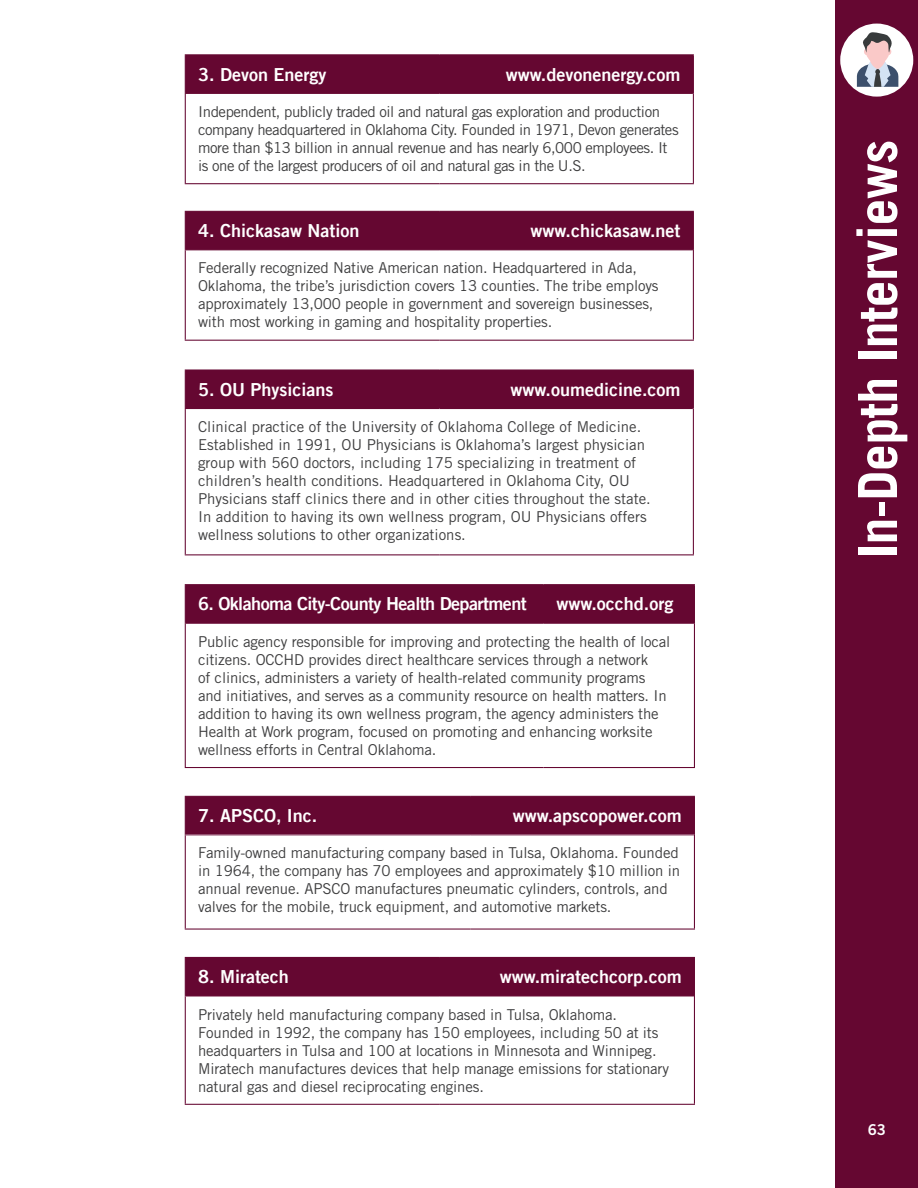
<style>
.page{position:relative;width:918px;height:1188px;background:#fff}
.page>*{position:absolute;margin:0;border:0;box-sizing:border-box;transform-origin:0 0}
.t1{font:700 54px "Trade Gothic LT Std";letter-spacing:-.01em;color:#fff}
.t2{font:18px "Trade Gothic LT Bold Two";color:#fff}
.t3{font:18px "Trade Gothic LT Bold Two";letter-spacing:-.03em;color:#fff}
.t4{font:15px/18px "Trade Gothic LT Std";letter-spacing:-.01em;color:#3e3e3f}
.t5{font:15px/18px "Trade Gothic LT Std";letter-spacing:-.03em;color:#3e3e3f}
.t6{font:15px "Trade Gothic LT Std Bd 2";color:#fff}
</style>
<div class="page">
<div style="left:836px;top:0;width:82px;height:1188px;background:#650731"></div>
<div style="left:840px;top:24px;width:73px;height:73px;background:#fff;border-radius:50%"></div>
<svg style="left:857px;top:32px;width:41px;height:55px"></svg>
<div style="left:186px;top:55px;width:507px;height:38px;background:#650731"></div>
<hr style="left:185px;top:55px;width:1px;height:38px;background:#650731">
<hr style="left:185px;top:54px;width:254px;height:1px;background:#650731">
<hr style="left:439px;top:55px;width:1px;height:38px;background:#650731">
<hr style="left:439px;top:54px;width:255px;height:1px;background:#650731">
<hr style="left:693px;top:55px;width:1px;height:38px;background:#650731">
<hr style="left:185px;top:94px;width:1px;height:89px;background:#650731">
<hr style="left:185px;top:93px;width:254px;height:1px;background:#650731">
<hr style="left:439px;top:93px;width:254px;height:1px;background:#650731">
<hr style="left:693px;top:93px;width:1px;height:90px;background:#650731">
<hr style="left:185px;top:183px;width:254px;height:1px;background:#650731">
<hr style="left:439px;top:183px;width:255px;height:1px;background:#650731">
<div style="left:186px;top:371px;width:507px;height:37px;background:#650731"></div>
<hr style="left:185px;top:371px;width:1px;height:37px;background:#650731">
<hr style="left:185px;top:369px;width:254px;height:2px;background:#650731">
<hr style="left:439px;top:371px;width:1px;height:37px;background:#650731">
<hr style="left:439px;top:369px;width:255px;height:2px;background:#650731">
<hr style="left:693px;top:371px;width:1px;height:38px;background:#650731">
<hr style="left:185px;top:409px;width:1px;height:145px;background:#650731">
<hr style="left:185px;top:408px;width:254px;height:1px;background:#650731">
<hr style="left:439px;top:408px;width:254px;height:1px;background:#650731">
<hr style="left:693px;top:409px;width:1px;height:145px;background:#650731">
<hr style="left:185px;top:554px;width:254px;height:1px;background:#650731">
<hr style="left:439px;top:554px;width:255px;height:1px;background:#650731">
<div style="left:186px;top:212px;width:507px;height:37px;background:#650731"></div>
<hr style="left:185px;top:212px;width:1px;height:37px;background:#650731">
<hr style="left:185px;top:211px;width:254px;height:1px;background:#650731">
<hr style="left:439px;top:212px;width:1px;height:37px;background:#650731">
<hr style="left:439px;top:211px;width:255px;height:1px;background:#650731">
<hr style="left:693px;top:212px;width:1px;height:38px;background:#650731">
<hr style="left:185px;top:250px;width:1px;height:90px;background:#650731">
<hr style="left:185px;top:249px;width:254px;height:1px;background:#650731">
<hr style="left:439px;top:249px;width:254px;height:1px;background:#650731">
<hr style="left:693px;top:250px;width:1px;height:90px;background:#650731">
<hr style="left:185px;top:340px;width:254px;height:1px;background:#650731">
<hr style="left:439px;top:340px;width:255px;height:1px;background:#650731">
<div style="left:186px;top:585px;width:508px;height:38px;background:#650731"></div>
<hr style="left:185px;top:585px;width:1px;height:38px;background:#650731">
<hr style="left:185px;top:584px;width:359px;height:1px;background:#650731">
<hr style="left:543px;top:585px;width:1px;height:38px;background:#650731">
<hr style="left:544px;top:584px;width:151px;height:1px;background:#650731">
<hr style="left:694px;top:585px;width:1px;height:38px;background:#650731">
<hr style="left:185px;top:624px;width:1px;height:143px;background:#650731">
<hr style="left:185px;top:623px;width:359px;height:1px;background:#650731">
<hr style="left:544px;top:623px;width:150px;height:1px;background:#650731">
<hr style="left:694px;top:623px;width:1px;height:144px;background:#650731">
<hr style="left:185px;top:767px;width:359px;height:1px;background:#650731">
<hr style="left:544px;top:767px;width:151px;height:1px;background:#650731">
<div style="left:186px;top:797px;width:508px;height:37px;background:#650731"></div>
<hr style="left:185px;top:797px;width:1px;height:37px;background:#650731">
<hr style="left:185px;top:796px;width:286px;height:1px;background:#650731">
<hr style="left:470px;top:797px;width:1px;height:37px;background:#650731">
<hr style="left:471px;top:796px;width:224px;height:1px;background:#650731">
<hr style="left:694px;top:797px;width:1px;height:38px;background:#650731">
<hr style="left:185px;top:835px;width:1px;height:94px;background:#650731">
<hr style="left:185px;top:834px;width:286px;height:1px;background:#650731">
<hr style="left:471px;top:834px;width:223px;height:1px;background:#650731">
<hr style="left:694px;top:835px;width:1px;height:94px;background:#650731">
<hr style="left:185px;top:929px;width:286px;height:1px;background:#650731">
<hr style="left:471px;top:929px;width:224px;height:1px;background:#650731">
<div style="left:186px;top:958px;width:508px;height:37px;background:#650731"></div>
<hr style="left:185px;top:958px;width:1px;height:37px;background:#650731">
<hr style="left:185px;top:957px;width:255px;height:1px;background:#650731">
<hr style="left:439px;top:958px;width:1px;height:37px;background:#650731">
<hr style="left:440px;top:957px;width:255px;height:1px;background:#650731">
<hr style="left:694px;top:958px;width:1px;height:38px;background:#650731">
<hr style="left:185px;top:996px;width:1px;height:108px;background:#650731">
<hr style="left:185px;top:995px;width:255px;height:1px;background:#650731">
<hr style="left:440px;top:995px;width:254px;height:1px;background:#650731">
<hr style="left:694px;top:996px;width:1px;height:108px;background:#650731">
<hr style="left:185px;top:1104px;width:255px;height:1px;background:#650731">
<hr style="left:440px;top:1104px;width:255px;height:1px;background:#650731">
<p class="t2" style="left:198px;top:63px;width:130px">3. Devon Energy</p>
<p class="t2" style="left:506px;top:63px;width:176px">www.devonenergy.com</p>
<p class="t5" style="left:198px;top:102px;width:482px">Independent, publicly traded oil and natural gas exploration and production company headquartered in Oklahoma City. Founded in 1971, Devon generates more than $13 billion in annual revenue and has nearly 6,000 employees. It is one of the largest producers of oil and natural gas in the U.S.</p>
<p class="t2" style="left:198px;top:219px;width:163px">4. Chickasaw Nation</p>
<p class="t2" style="left:531px;top:219px;width:152px">www.chickasaw.net</p>
<p class="t4" style="left:198px;top:259px;width:462px">Federally recognized Native American nation. Headquartered in Ada, Oklahoma, the tribe’s jurisdiction covers 13 counties. The tribe employs approximately 13,000 people in government and sovereign businesses, with most working in gaming and hospitality properties.</p>
<p class="t2" style="left:198px;top:378px;width:137px">5. OU Physicians</p>
<p class="t2" style="left:511px;top:378px;width:172px">www.oumedicine.com</p>
<p class="t4" style="left:198px;top:418px;width:454px">Clinical practice of the University of Oklahoma College of Medicine.<br>Established in 1991, OU Physicians is Oklahoma’s largest physician group with 560 doctors, including 175 specializing in treatment of children’s health conditions. Headquartered in Oklahoma City, OU Physicians staff clinics there and in other cities throughout the state.<br>In addition to having its own wellness program, OU Physicians offers wellness solutions to other organizations.</p>
<p class="t3" style="left:198px;top:593px;width:330px">6. Oklahoma City-County Health Department</p>
<p class="t2" style="left:556px;top:593px;width:119px">www.occhd.org</p>
<p class="t4" style="left:198px;top:632px;width:474px">Public agency responsible for improving and protecting the health of local citizens. OCCHD provides direct healthcare services through a network<br>of clinics, administers a variety of health-related community programs and initiatives, and serves as a community resource on health matters. In addition to having its own wellness program, the agency administers the Health at Work program, focused on promoting and enhancing worksite wellness efforts in Central Oklahoma.</p>
<p class="t2" style="left:198px;top:804px;width:121px">7. APSCO, Inc.</p>
<p class="t2" style="left:513px;top:804px;width:171px">www.apscopower.com</p>
<p class="t4" style="left:198px;top:844px;width:484px">Family-owned manufacturing company based in Tulsa, Oklahoma. Founded in 1964, the company has 70 employees and approximately $10 million in annual revenue. APSCO manufactures pneumatic cylinders, controls, and valves for the mobile, truck equipment, and automotive markets.</p>
<p class="t2" style="left:198px;top:966px;width:92px">8. Miratech</p>
<p class="t2" style="left:500px;top:966px;width:183px">www.miratechcorp.com</p>
<p class="t4" style="left:198px;top:1005px;width:473px">Privately held manufacturing company based in Tulsa, Oklahoma.<br>Founded in 1992, the company has 150 employees, including 50 at its headquarters in Tulsa and 100 at locations in Minnesota and Winnipeg.<br>Miratech manufactures devices that help manage emissions for stationary natural gas and diesel reciprocating engines.</p>
<h1 class="t1" style="left:845px;top:559px;width:421px;rotate:-90deg">In-Depth Interviews</h1>
<p class="t6" style="left:868px;top:1120px;width:20px">63</p>
</div>
